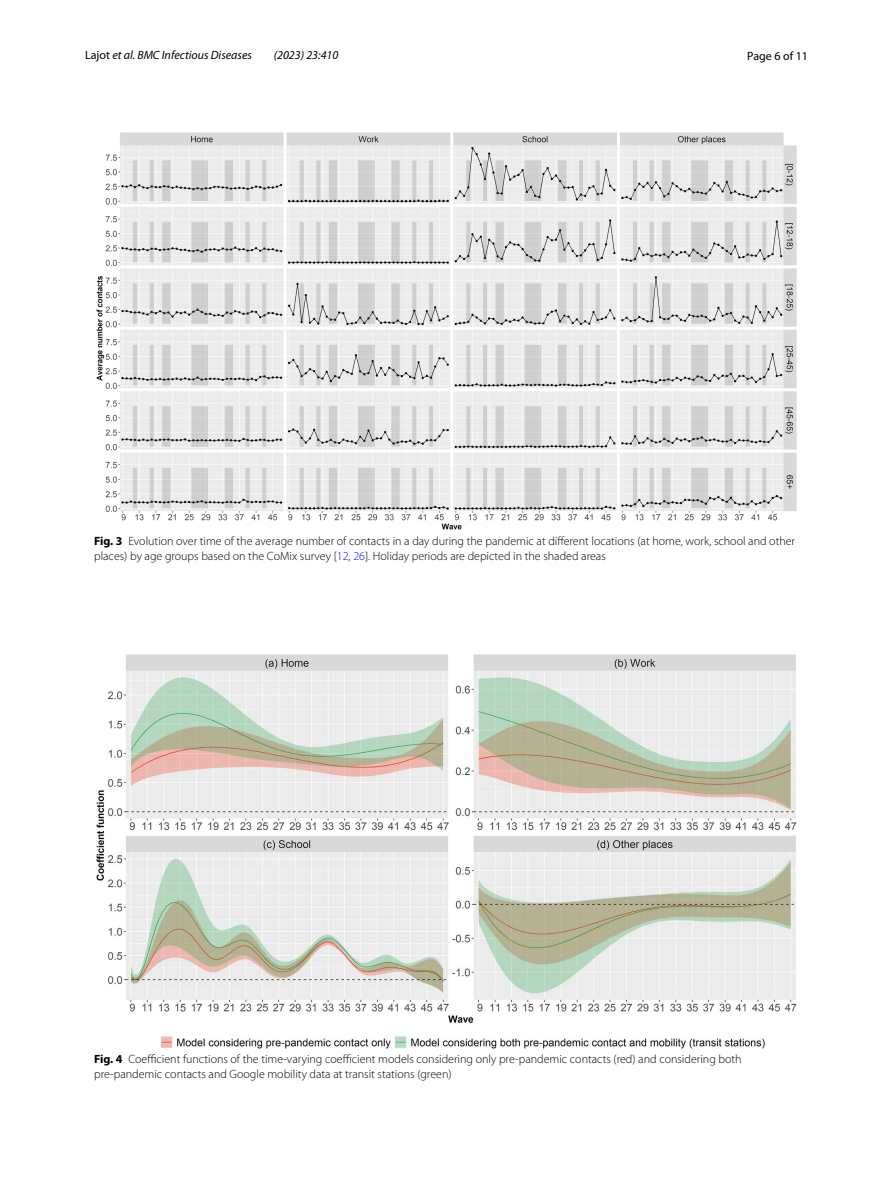
<style>
.page{position:relative;width:893px;height:1187px;background:#fff}
.page>*{position:absolute;margin:0;border:0;box-sizing:border-box;transform-origin:0 0}
.t1{font:300 12px/15px "Myriad Pro";color:#000}
.t2{font:italic 12px "Myriad Pro";color:#000}
.t3{font:12px "Myriad Pro";color:#000}
.s1{font-style:normal}
.s2{font-weight:700}
.s3{color:#00f}
</style>
<div class="page">
<img style="left:96px;top:133px;width:701px;height:396px">
<img style="left:96px;top:654px;width:701px;height:393px">
<p class="t2" style="left:85px;top:48px;width:168px"><span class="s1">Lajot</span> et al. BMC Infectious Diseases</p>
<p class="t2" style="left:274px;top:48px;width:66px">(2023) 23:410</p>
<p class="t3" style="left:747px;top:48px;width:62px">Page 6 of 11</p>
<p class="t1" style="left:94px;top:533px;width:703px"><span class="s2">Fig. 3</span> Evolution over time of the average number of contacts in a day during the pandemic at different locations (at home, work, school and other places) by age groups based on the CoMix survey [<span class="s3">12</span>, <span class="s3">26</span>]. Holiday periods are depicted in the shaded areas</p>
<p class="t1" style="left:94px;top:1051px;width:649px"><span class="s2">Fig. 4</span> Coefficient functions of the time-varying coefficient models considering only pre-pandemic contacts (red) and considering both pre-pandemic contacts and Google mobility data at transit stations (green)</p>
</div>
